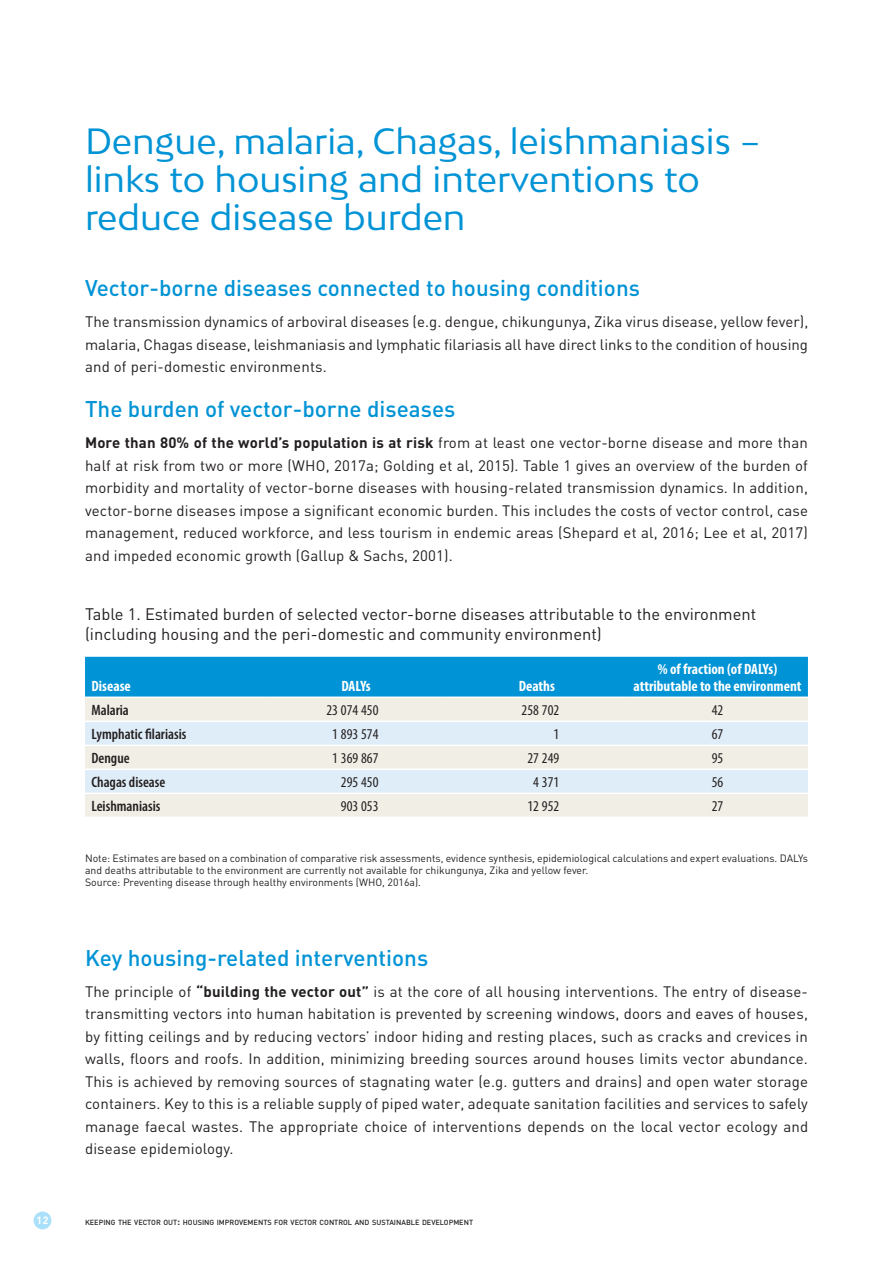
<style>
.page{position:relative;width:893px;height:1263px;background:#fff}
.page>*{position:absolute;margin:0;border:0;box-sizing:border-box;transform-origin:0 0}
.t1{font:34.5px/37.5px "Bw Mitga";color:#0093d5}
.t2{font:500 22.5px "DIN";color:#0093d5}
.t3{font:16.5px/19.5px "DIN";color:#231f20}
.t4{font:15px/22.5px "DIN";letter-spacing:.01em;color:#231f20;text-align:justify}
.t5{font:700 condensed 15px/16.5px "Myriad Pro";color:#fff;text-align:center}
.t6{font:condensed 15px "Myriad Pro";letter-spacing:.01em;color:#231f20}
.t7{font:600 condensed 15px "Myriad Pro";color:#231f20}
.t8{font:10.5px/12px "DIN";color:#231f20}
.t9{font:700 10.5px "DIN";color:#fff}
.t10{font:500 7.35px "DIN";color:#231f20}
.s1{font-weight:700}
.s2{font-size:10.5px}
</style>
<div class="page">
<div style="left:34px;top:1211px;width:17px;height:18px;background:#aae0f9;border-radius:50%"></div>
<div style="left:85px;top:657px;width:723px;height:39px;background:#0093d5"></div>
<div style="left:85px;top:698px;width:723px;height:118px;background:#f0eee5"></div>
<svg style="left:85px;top:722px;width:723px;height:70px;background:#e4edf1"></svg>
<hr style="left:85px;top:720px;width:181px;height:2px;background:#fff">
<hr style="left:266px;top:720px;width:180px;height:2px;background:#fff">
<hr style="left:446px;top:720px;width:181px;height:2px;background:#fff">
<hr style="left:627px;top:720px;width:181px;height:2px;background:#fff">
<hr style="left:85px;top:744px;width:181px;height:2px;background:#fff">
<hr style="left:266px;top:744px;width:180px;height:2px;background:#fff">
<hr style="left:446px;top:744px;width:181px;height:2px;background:#fff">
<hr style="left:627px;top:744px;width:181px;height:2px;background:#fff">
<hr style="left:85px;top:768px;width:181px;height:2px;background:#fff">
<hr style="left:266px;top:768px;width:180px;height:2px;background:#fff">
<hr style="left:446px;top:768px;width:181px;height:2px;background:#fff">
<hr style="left:627px;top:768px;width:181px;height:2px;background:#fff">
<hr style="left:85px;top:792px;width:181px;height:2px;background:#fff">
<hr style="left:266px;top:792px;width:180px;height:2px;background:#fff">
<hr style="left:446px;top:792px;width:181px;height:2px;background:#fff">
<hr style="left:627px;top:792px;width:181px;height:2px;background:#fff">
<h1 class="t1" style="left:85px;top:122px;width:677px">Dengue, malaria, Chagas, leishmaniasis – links to housing and interventions to reduce disease burden</h1>
<h2 class="t2" style="left:85px;top:274px;width:556px">Vector-borne diseases connected to housing conditions</h2>
<p class="t4" style="left:85px;top:310px;width:725px">The transmission dynamics of arboviral diseases (e.g. dengue, chikungunya, Zika virus disease, yellow fever), malaria, Chagas disease, leishmaniasis and lymphatic filariasis all have direct links to the condition of housing and of peri-domestic environments.</p>
<h2 class="t2" style="left:85px;top:395px;width:372px">The burden of vector-borne diseases</h2>
<p class="t4" style="left:85px;top:431px;width:724px"><span class="s1">More than 80% of the world’s population is at risk</span> from at least one vector-borne disease and more than half at risk from two or more (WHO, 2017a; Golding et al, 2015). Table 1 gives an overview of the burden of morbidity and mortality of vector-borne diseases with housing-related transmission dynamics. In addition, vector-borne diseases impose a significant economic burden. This includes the costs of vector control, case management, reduced workforce, and less tourism in endemic areas (Shepard et al, 2016; Lee et al, 2017) and impeded economic growth (Gallup &amp; Sachs, 2001).</p>
<p class="t3" style="left:85px;top:604px;width:673px">Table 1. Estimated burden of selected vector-borne diseases attributable to the environment (including housing and the peri-domestic and community environment)</p>
<p class="t5" style="left:91px;top:677px;width:41px">Disease</p>
<p class="t5" style="left:341px;top:677px;width:31px">DALYs</p>
<p class="t5" style="left:519px;top:677px;width:38px">Deaths</p>
<p class="t5" style="left:634px;top:661px;width:169px">% of fraction (of DALYs) attributable to the environment</p>
<p class="t7" style="left:91px;top:702px;width:39px">Malaria</p>
<p class="t6" style="left:326px;top:701px;width:54px">23 074 450</p>
<p class="t6" style="left:521px;top:701px;width:39px">258 702</p>
<p class="t6" style="left:712px;top:701px;width:13px">42</p>
<p class="t7" style="left:91px;top:726px;width:96px">Lymphatic filariasis</p>
<p class="t6" style="left:332px;top:725px;width:48px">1 893 574</p>
<p class="t6" style="left:554px;top:725px;width:7px">1</p>
<p class="t6" style="left:712px;top:725px;width:13px">67</p>
<p class="t7" style="left:91px;top:750px;width:40px">Dengue</p>
<p class="t6" style="left:332px;top:749px;width:48px">1 369 867</p>
<p class="t6" style="left:527px;top:749px;width:33px">27 249</p>
<p class="t6" style="left:712px;top:749px;width:13px">95</p>
<p class="t7" style="left:91px;top:774px;width:75px">Chagas disease</p>
<p class="t6" style="left:341px;top:773px;width:39px">295 450</p>
<p class="t6" style="left:533px;top:773px;width:28px">4 371</p>
<p class="t6" style="left:712px;top:773px;width:13px">56</p>
<p class="t7" style="left:91px;top:798px;width:71px">Leishmaniasis</p>
<p class="t6" style="left:341px;top:797px;width:39px">903 053</p>
<p class="t6" style="left:527px;top:797px;width:33px">12 952</p>
<p class="t6" style="left:712px;top:797px;width:13px">27</p>
<p class="t8" style="left:85px;top:852px;width:724px">Note: Estimates are based on a combination of comparative risk assessments, evidence synthesis, epidemiological calculations and expert evaluations. DALYs and deaths attributable to the environment are currently not available for chikungunya, Zika and yellow fever.<br>Source: Preventing disease through healthy environments (WHO, 2016a).</p>
<h2 class="t2" style="left:85px;top:943px;width:345px">Key housing-related interventions</h2>
<p class="t4" style="left:85px;top:980px;width:725px">The principle of <span class="s1">“building the vector out”</span> is at the core of all housing interventions. The entry of disease&shy;transmitting vectors into human habitation is prevented by screening windows, doors and eaves of houses, by fitting ceilings and by reducing vectors’ indoor hiding and resting places, such as cracks and crevices in walls, floors and roofs. In addition, minimizing breeding sources around houses limits vector abundance.<br>This is achieved by removing sources of stagnating water (e.g. gutters and drains) and open water storage containers. Key to this is a reliable supply of piped water, adequate sanitation facilities and services to safely manage faecal wastes. The appropriate choice of interventions depends on the local vector ecology and disease epidemiology.</p>
<p class="t9" style="left:37px;top:1213px;width:14px">12</p>
<p class="t10" style="left:85px;top:1217px;width:390px">KEEPING THE VECTOR OUT<span class="s2">:</span> HOUSING IMPROVEMENTS FOR VECTOR CONTROL AND SUSTAINABLE DEVELOPMENT</p>
</div>
